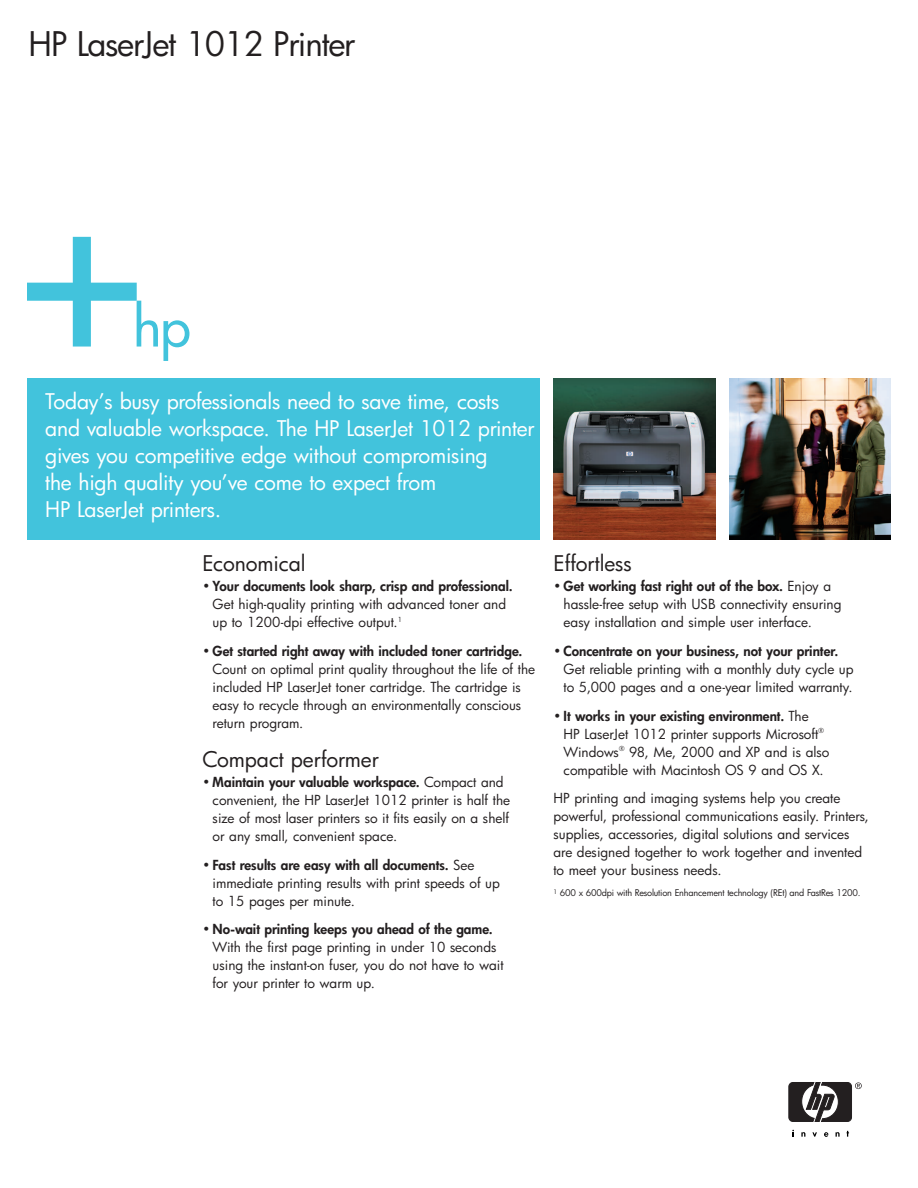
<style>
.page{position:relative;width:918px;height:1188px;background:#fff}
.page>*{position:absolute;margin:0;border:0;box-sizing:border-box;transform-origin:0 0}
.t1{font:33px "Futura";letter-spacing:-.03em;color:#231f20}
.t2{font:21px/27px "Futura";letter-spacing:-.01em;color:#fff}
.t3{font:21px "Futura";color:#231f20}
.t4{font:13.5px/18px "Futura";color:#231f20}
.t5{font:800 13.5px "Futura";color:#231f20}
.t6{font:9px "Futura";letter-spacing:-.02em;color:#231f20}
.s1{font-weight:800}
</style>
<div class="page">
<svg style="left:812px;top:1132px;width:5px;height:5px"></svg>
<svg style="left:801px;top:1132px;width:4px;height:5px"></svg>
<svg style="left:836px;top:1132px;width:4px;height:5px"></svg>
<svg style="left:792px;top:1130px;width:2px;height:7px"></svg>
<svg style="left:824px;top:1132px;width:4px;height:5px"></svg>
<svg style="left:847px;top:1131px;width:2px;height:6px"></svg>
<svg style="left:789px;top:1082px;width:73px;height:40px"></svg>
<svg style="left:27px;top:237px;width:162px;height:124px"></svg>
<img style="left:554px;top:378px;width:162px;height:162px">
<img style="left:729px;top:378px;width:162px;height:162px">
<div style="left:27px;top:378px;width:513px;height:162px;background:#42c3dc"></div>
<h1 class="t1" style="left:28px;top:28px;width:328px">HP LaserJet 1012 Printer</h1>
<h2 class="t2" style="left:45px;top:390px;width:491px">Today’s busy professionals need to save time, costs and valuable workspace. The HP LaserJet 1012 printer gives you competitive edge without compromising<br>the high quality you’ve come to expect from<br>HP LaserJet printers.</h2>
<h2 class="t3" style="left:202px;top:553px;width:105px">Economical</h2>
<p class="t5" style="left:202px;top:580px;width:312px">• Your documents look sharp, crisp and professional.</p>
<p class="t4" style="left:213px;top:596px;width:295px">Get high-quality printing with advanced toner and up to 1200-dpi effective output.<sup>1</sup></p>
<p class="t5" style="left:202px;top:644px;width:321px">• Get started right away with included toner cartridge.</p>
<p class="t4" style="left:213px;top:661px;width:324px">Count on optimal print quality throughout the life of the included HP LaserJet toner cartridge. The cartridge is easy to recycle through an environmentally conscious return program.</p>
<h2 class="t3" style="left:202px;top:749px;width:178px">Compact performer</h2>
<p class="t4" style="left:213px;top:774px;width:299px;text-indent:-10px"><span class="s1">• Maintain your valuable workspace.</span> Compact and convenient, the HP LaserJet 1012 printer is half the size of most laser printers so it fits easily on a shelf or any small, convenient space.</p>
<p class="t4" style="left:213px;top:857px;width:289px;text-indent:-10px"><span class="s1">• Fast results are easy with all documents.</span> See immediate printing results with print speeds of up to 15 pages per minute.</p>
<p class="t5" style="left:203px;top:923px;width:292px">• No-wait printing keeps you ahead of the game.</p>
<p class="t4" style="left:213px;top:940px;width:292px">With the first page printing in under 10 seconds using the instant-on fuser, you do not have to wait for your printer to warm up.</p>
<h2 class="t3" style="left:554px;top:553px;width:80px">Effortless</h2>
<p class="t4" style="left:564px;top:578px;width:279px;text-indent:-10px"><span class="s1">• Get working fast right out of the box.</span> Enjoy a hassle-free setup with USB connectivity ensuring easy installation and simple user interface.</p>
<p class="t5" style="left:554px;top:644px;width:286px">• Concentrate on your business, not your printer.</p>
<p class="t4" style="left:564px;top:661px;width:291px">Get reliable printing with a monthly duty cycle up to 5,000 pages and a one-year limited warranty.</p>
<p class="t4" style="left:564px;top:708px;width:267px;text-indent:-10px"><span class="s1">• It works in your existing environment.</span> The<br>HP LaserJet 1012 printer supports Microsoft<sup>® </sup>Windows<sup>®</sup> 98, Me, 2000 and XP and is also compatible with Macintosh OS 9 and OS X.</p>
<p class="t4" style="left:553px;top:791px;width:317px">HP printing and imaging systems help you create powerful, professional communications easily. Printers, supplies, accessories, digital solutions and services are designed together to work together and invented to meet your business needs.</p>
<p class="t6" style="left:554px;top:888px;width:309px"><sup>1</sup> 600 x 600dpi with Resolution Enhancement technology (REt) and FastRes 1200.</p>
</div>
